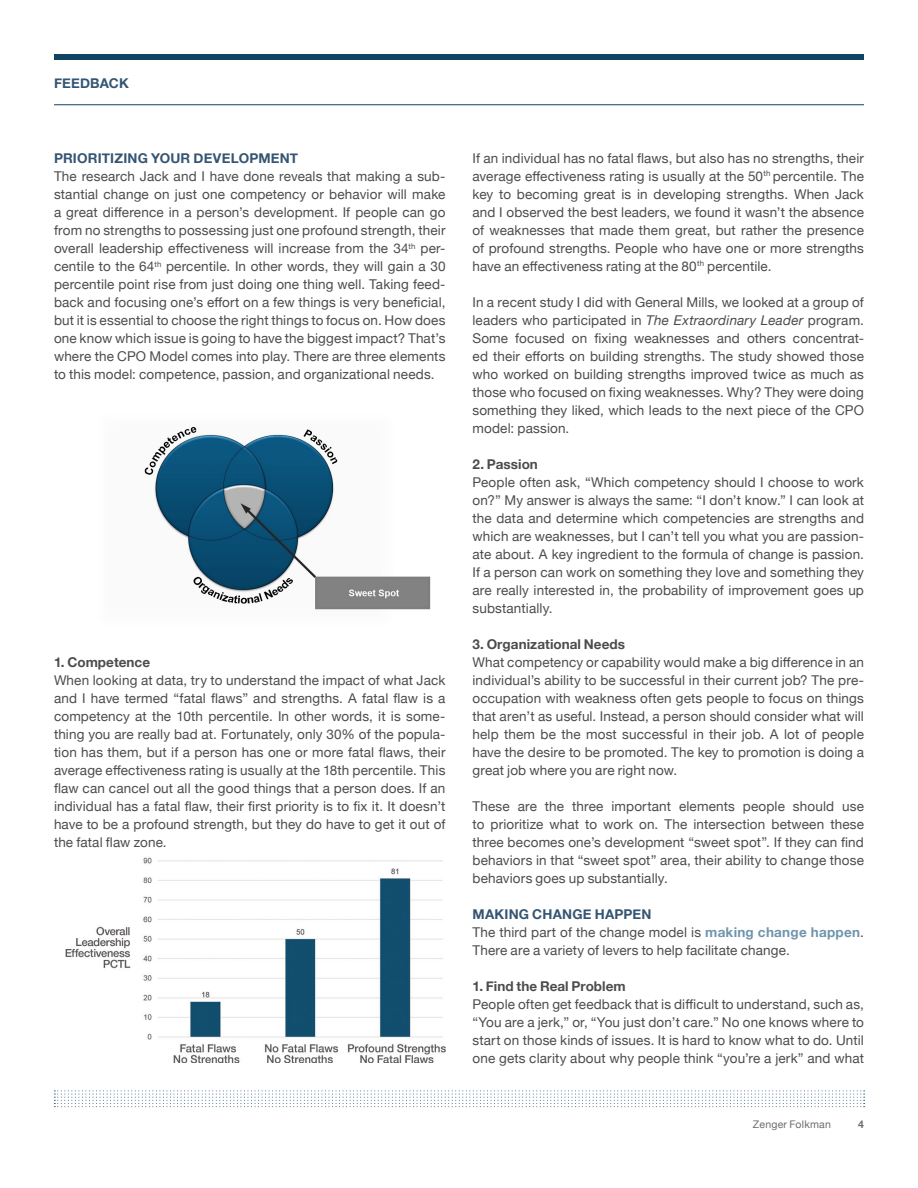
<style>
.page{position:relative;width:918px;height:1188px;background:#fff}
.page>*{position:absolute;margin:0;border:0;box-sizing:border-box;transform-origin:0 0}
.Body{font:13.5px/18px "Helvetica Neue";letter-spacing:.01em;color:#4b4c4d;text-align:justify}
.Inline_Titles{font:700 13.5px "Helvetica Neue";letter-spacing:.015em;color:#355572}
.Inline_Subtitles{font:700 13.5px "Helvetica Neue";letter-spacing:.005em;color:#4b4c4d}
.Body-2{font:700 13.5px "Helvetica Neue";color:#4b4c4d}
.t1{font:10.5px "Helvetica Neue";letter-spacing:.02em;color:#6c6d70}
.t2{font:700 10.5px "Helvetica Neue";color:#6c6d70}
.s1{font-style:italic}
.s2{font-weight:700;color:#6f95ad}
</style>
<div class="page">
<div style="left:54px;top:54px;width:810px;height:5px;background:#114463"></div>
<hr style="left:54px;top:104px;width:810px;height:1px;background:#114463">
<svg style="left:54px;top:1091px;width:811px;height:16px"></svg>
<img style="left:144px;top:426px;width:286px;height:184px">
<img style="left:65px;top:857px;width:381px;height:206px">
<p class="Inline_Titles" style="left:54px;top:73px;width:76px">FEEDBACK</p>
<p class="Inline_Titles" style="left:54px;top:148px;width:246px">PRIORITIZING YOUR DEVELOPMENT</p>
<p class="Body" style="left:54px;top:168px;width:393px">The research Jack and I have done reveals that making a sub&shy;stantial change on just one competency or behavior will make a great difference in a person’s development. If people can go from no strengths to possessing just one profound strength, their overall leadership effectiveness will increase from the 34<sup>th</sup> per&shy;centile to the 64<sup>th</sup> percentile. In other words, they will gain a 30 percentile point rise from just doing one thing well. Taking feed&shy;back and focusing one’s effort on a few things is very beneficial, but it is essential to choose the right things to focus on. How does one know which issue is going to have the biggest impact? That’s where the CPO Model comes into play. There are three elements to this model: competence, passion, and organizational needs.</p>
<p class="Body-2" style="left:54px;top:652px;width:98px">1. Competence</p>
<p class="Body" style="left:54px;top:672px;width:393px">When looking at data, try to understand the impact of what Jack and I have termed “fatal flaws” and strengths. A fatal flaw is a competency at the 10th percentile. In other words, it is some&shy;thing you are really bad at. Fortunately, only 30% of the popula&shy;tion has them, but if a person has one or more fatal flaws, their average effectiveness rating is usually at the 18th percentile. This flaw can cancel out all the good things that a person does. If an individual has a fatal flaw, their first priority is to fix it. It doesn’t have to be a profound strength, but they do have to get it out of the fatal flaw zone.</p>
<p class="Body" style="left:472px;top:150px;width:393px">If an individual has no fatal flaws, but also has no strengths, their average effectiveness rating is usually at the 50<sup>th</sup> percentile. The key to becoming great is in developing strengths. When Jack and I observed the best leaders, we found it wasn’t the absence of weaknesses that made them great, but rather the presence of profound strengths. People who have one or more strengths have an effectiveness rating at the 80<sup>th</sup> percentile.</p>
<p class="Body" style="left:472px;top:294px;width:393px">In a recent study I did with General Mills, we looked at a group of leaders who participated in <span class="s1">The Extraordinary Leader</span> program.<br>Some focused on fixing weaknesses and others concentrat&shy;ed their efforts on building strengths. The study showed those who worked on building strengths improved twice as much as those who focused on fixing weaknesses. Why? They were doing something they liked, which leads to the next piece of the CPO model: passion.</p>
<p class="Inline_Subtitles" style="left:472px;top:454px;width:67px">2. Passion</p>
<p class="Body" style="left:472px;top:474px;width:393px">People often ask, “Which competency should I choose to work on?” My answer is always the same: “I don’t know.” I can look at the data and determine which competencies are strengths and which are weaknesses, but I can’t tell you what you are passion&shy;ate about. A key ingredient to the formula of change is passion.<br>If a person can work on something they love and something they are really interested in, the probability of improvement goes up substantially.</p>
<p class="Inline_Subtitles" style="left:472px;top:634px;width:154px">3. Organizational Needs</p>
<p class="Body" style="left:472px;top:654px;width:393px">What competency or capability would make a big difference in an individual’s ability to be successful in their current job? The pre&shy;occupation with weakness often gets people to focus on things that aren’t as useful. Instead, a person should consider what will help them be the most successful in their job. A lot of people have the desire to be promoted. The key to promotion is doing a great job where you are right now.</p>
<p class="Body" style="left:472px;top:798px;width:393px">These are the three important elements people should use to prioritize what to work on. The intersection between these three becomes one’s development “sweet spot”. If they can find behaviors in that “sweet spot” area, their ability to change those behaviors goes up substantially.</p>
<p class="Inline_Titles" style="left:472px;top:904px;width:181px">MAKING CHANGE HAPPEN</p>
<p class="Body" style="left:472px;top:924px;width:393px">The third part of the change model is <span class="s2">making change happen</span>.<br>There are a variety of levers to help facilitate change.</p>
<p class="Inline_Subtitles" style="left:472px;top:976px;width:155px">1. Find the Real Problem</p>
<p class="Body" style="left:472px;top:996px;width:393px">People often get feedback that is difficult to understand, such as, “You are a jerk,” or, “You just don’t care.” No one knows where to start on those kinds of issues. It is hard to know what to do. Until one gets clarity about why people think “you’re a jerk” and what</p>
<p class="t1" style="left:753px;top:1116px;width:79px">Zenger Folkman</p>
<p class="t2" style="left:858px;top:1116px;width:7px">4</p>
</div>
